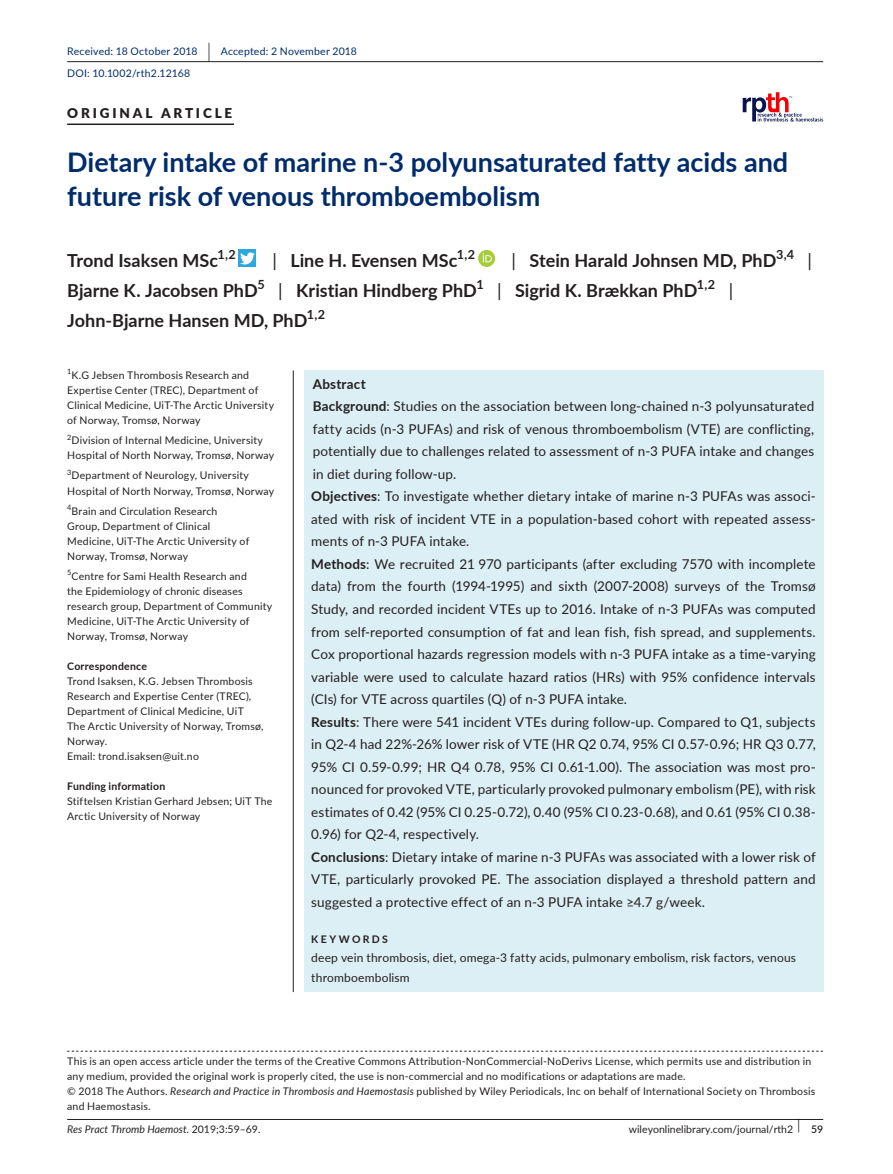
<style>
.page{position:relative;width:893px;height:1174px;background:#fff}
.page>*{position:absolute;margin:0;border:0;box-sizing:border-box;transform-origin:0 0}
.t1{font:700 27px/34.5px "Lato";color:#002c6b}
.t2{font:700 18px "Lato";color:#231f20}
.t3{font:18px "Lato";color:#231f20}
.t4{font:13.5px/22.5px "Lato";letter-spacing:.01em;color:#231f20}
.t5{font:900 13.5px "Lato";letter-spacing:.21em;color:#231f20}
.t6{font:700 12.6px "Lato";color:#231f20}
.t7{font:12px/19.5px "Lato";letter-spacing:.015em;color:#231f20}
.t8{font:10.5px/15px "Lato";letter-spacing:.02em;color:#231f20}
.t9{font:10.5px/21.8px "Lato";letter-spacing:.015em;color:#002c6b}
.t10{font:10.5px "Lato";color:#231f20}
.t11{font:italic 10.5px "Lato";color:#231f20}
.t12{font:700 10.5px "Lato";letter-spacing:.02em;color:#231f20}
.t13{font:700 10.5px "Lato";letter-spacing:.22em;color:#231f20}
.t14{font:7.35px "Lato";color:#231f20}
.s1{font-size:19.65px;color:#231f20}
.s2{font-weight:400}
.s3{font-weight:700}
.s4{font-style:italic}
.s5{font-style:normal}
.s6{font-weight:600}
</style>
<div class="page">
<hr style="left:67px;top:1119px;width:756px;height:1px;background:#231f20">
<svg style="left:743px;top:92px;width:80px;height:30px"></svg>
<hr style="left:67px;top:61px;width:756px;height:1px;background:#231f20">
<hr style="left:67px;top:123px;width:167px;height:2px;background:#231f20">
<div style="left:239px;top:250px;width:17px;height:17px;background:#2da7df"></div>
<svg style="left:240px;top:252px;width:15px;height:12px"></svg>
<svg style="left:478px;top:250px;width:17px;height:17px"></svg>
<svg style="left:483px;top:253px;width:9px;height:9px"></svg>
<svg style="left:67px;top:1050px;width:756px;height:1px"></svg>
<div style="left:304px;top:370px;width:519px;height:622px;background:#dceff4"></div>
<hr style="left:293px;top:370px;width:1px;height:622px;background:#231f20">
<p class="t9" style="left:67px;top:40px;width:291px">Received: 18 October 2018 <span class="s1">|</span> Accepted: 2 November 2018<br>DOI: 10.1002/rth2.12168</p>
<p class="t5" style="left:67px;top:102px;width:167px">ORIGINAL ARTICLE</p>
<h1 class="t1" style="left:67px;top:143px;width:723px">Dietary intake of marine n-3 polyunsaturated fatty acids and future risk of venous thromboembolism</h1>
<h2 class="t2" style="left:67px;top:247px;width:152px">Trond Isaksen MSc</h2>
<p class="t6" style="left:218px;top:245px;width:20px">1,2</p>
<h2 class="t2" style="left:272px;top:247px;width:186px"><span class="s2">|</span> Line H. Evensen MSc</h2>
<p class="t6" style="left:457px;top:245px;width:20px">1,2</p>
<h2 class="t2" style="left:512px;top:247px;width:266px"><span class="s2">|</span> Stein Harald Johnsen MD, PhD</h2>
<p class="t6" style="left:776px;top:245px;width:19px">3,4</p>
<h2 class="t3" style="left:808px;top:247px;width:6px">|</h2>
<h2 class="t2" style="left:67px;top:277px;width:192px">Bjarne K. Jacobsen PhD</h2>
<p class="t6" style="left:257px;top:275px;width:9px">5</p>
<h2 class="t2" style="left:278px;top:277px;width:200px"><span class="s2">|</span> Kristian Hindberg PhD</h2>
<p class="t6" style="left:476px;top:275px;width:9px">1</p>
<h2 class="t2" style="left:497px;top:277px;width:202px"><span class="s2">|</span> Sigrid K. Brækkan PhD</h2>
<p class="t6" style="left:697px;top:275px;width:20px">1,2</p>
<h2 class="t3" style="left:729px;top:277px;width:6px">|</h2>
<h2 class="t2" style="left:67px;top:307px;width:242px">John-Bjarne Hansen MD, PhD</h2>
<p class="t6" style="left:307px;top:305px;width:20px">1,2</p>
<p class="t14" style="left:67px;top:366px;width:6px">1</p>
<p class="t8" style="left:67px;top:367px;width:208px;text-indent:4px">K.G Jebsen Thrombosis Research and Expertise Center (TREC), Department of Clinical Medicine, UiT-The Arctic University of Norway, Tromsø, Norway</p>
<p class="t8" style="left:67px;top:432px;width:209px"><sup>2</sup>Division of Internal Medicine, University<br>Hospital of North Norway, Tromsø, Norway</p>
<p class="t8" style="left:67px;top:468px;width:209px"><sup>3</sup>Department of Neurology, University<br>Hospital of North Norway, Tromsø, Norway</p>
<p class="t8" style="left:67px;top:503px;width:184px"><sup>4</sup>Brain and Circulation Research<br>Group, Department of Clinical<br>Medicine, UiT-The Arctic University of<br>Norway, Tromsø, Norway</p>
<p class="t8" style="left:67px;top:568px;width:207px"><sup>5</sup>Centre for Sami Health Research and<br>the Epidemiology of chronic diseases research group, Department of Community Medicine, UiT-The Arctic University of Norway, Tromsø, Norway</p>
<p class="t12" style="left:67px;top:658px;width:81px">Correspondence</p>
<p class="t8" style="left:67px;top:673px;width:198px">Trond Isaksen, K.G. Jebsen Thrombosis<br>Research and Expertise Center (TREC),<br>Department of Clinical Medicine, UiT<br>The Arctic University of Norway, Tromsø,<br>Norway.<br>Email: trond.isaksen@uit.no</p>
<p class="t12" style="left:67px;top:778px;width:100px">Funding information</p>
<p class="t8" style="left:67px;top:793px;width:207px">Stiftelsen Kristian Gerhard Jebsen; UiT The<br>Arctic University of Norway</p>
<p class="t4" style="left:311px;top:372px;width:506px"><span class="s3">Abstract<br>Background</span>: Studies on the association between long-chained n-3 polyunsaturated fatty acids (n-3 PUFAs) and risk of venous thromboembolism (VTE) are conflicting, potentially due to challenges related to assessment of n-3 PUFA intake and changes in diet during follow-up.<br><span class="s3">Objectives</span>: To investigate whether dietary intake of marine n-3 PUFAs was associ&shy;ated with risk of incident VTE in a population-based cohort with repeated assess&shy;ments of n-3 PUFA intake.<br><span class="s3">Methods</span>: We recruited 21 970 participants (after excluding 7570 with incomplete data) from the fourth (1994-1995) and sixth (2007-2008) surveys of the Tromsø Study, and recorded incident VTEs up to 2016. Intake of n-3 PUFAs was computed from self-reported consumption of fat and lean fish, fish spread, and supplements.<br>Cox proportional hazards regression models with n-3 PUFA intake as a time-varying variable were used to calculate hazard ratios (HRs) with 95% confidence intervals (CIs) for VTE across quartiles (Q) of n-3 PUFA intake.<br><span class="s3">Results</span>: There were 541 incident VTEs during follow-up. Compared to Q1, subjects in Q2-4 had 22%-26% lower risk of VTE (HR Q2 0.74, 95% CI 0.57-0.96; HR Q3 0.77, 95% CI 0.59-0.99; HR Q4 0.78, 95% CI 0.61-1.00). The association was most pro&shy;nounced for provoked VTE, particularly provoked pulmonary embolism (PE), with risk estimates of 0.42 (95% CI 0.25-0.72), 0.40 (95% CI 0.23-0.68), and 0.61 (95% CI 0.38- 0.96) for Q2-4, respectively.<br><span class="s3">Conclusions</span>: Dietary intake of marine n-3 PUFAs was associated with a lower risk of VTE, particularly provoked PE. The association displayed a threshold pattern and suggested a protective effect of an n-3 PUFA intake ≥4.7 g/week.</p>
<p class="t13" style="left:311px;top:931px;width:78px">KEYWORDS</p>
<p class="t7" style="left:311px;top:947px;width:486px">deep vein thrombosis, diet, omega-3 fatty acids, pulmonary embolism, risk factors, venous thromboembolism</p>
<p class="t8" style="left:67px;top:1053px;width:749px">This is an open access article under the terms of the Creative Commons Attribution-NonCommercial-NoDerivs License, which permits use and distribution in any medium, provided the original work is properly cited, the use is non-commercial and no modifications or adaptations are made.<br>© 2018 The Authors. <span class="s4">Research and Practice in Thrombosis and Haemostasis</span> published by Wiley Periodicals, Inc on behalf of International Society on Thrombosis and Haemostasis.</p>
<p class="t11" style="left:67px;top:1122px;width:195px">Res Pract Thromb Haemost. <span class="s5">2019;3:59–69.</span></p>
<p class="t10" style="left:629px;top:1122px;width:196px">wileyonlinelibrary.com/journal/rth2 <sup>|</sup> <span class="s6">59</span></p>
</div>
